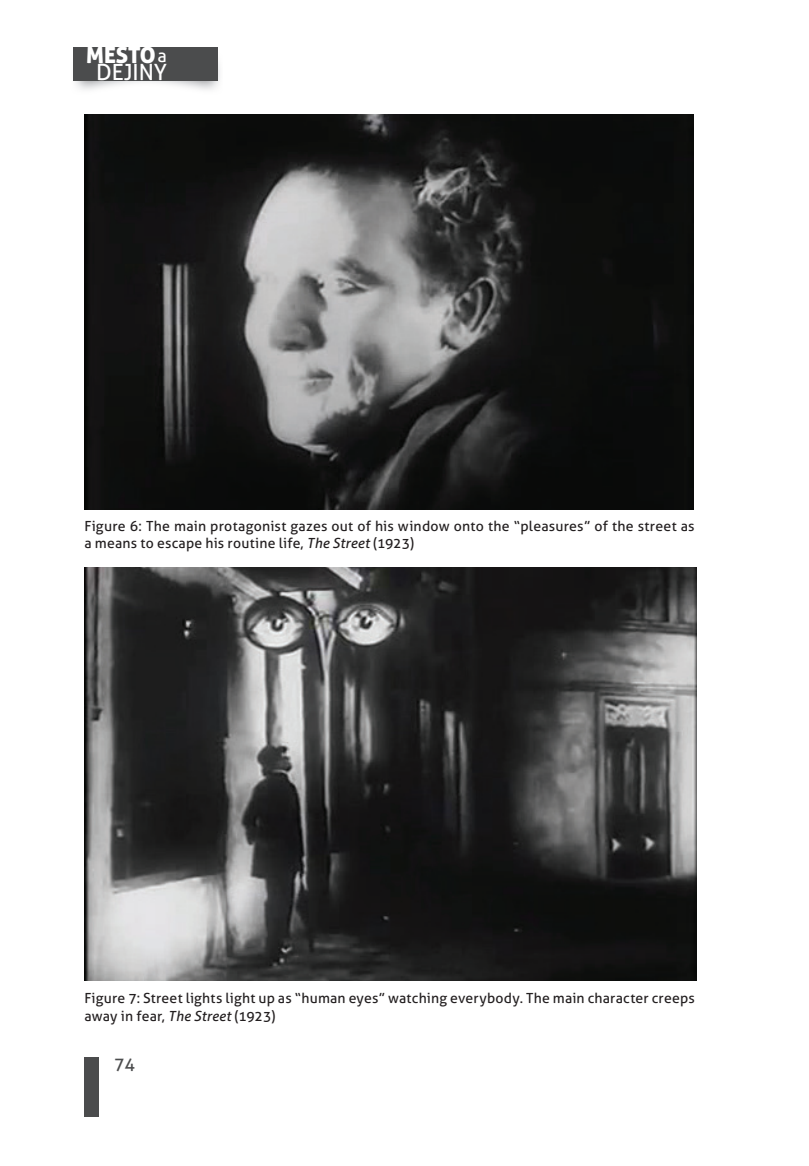
<style>
.page{position:relative;width:809px;height:1166px;background:#fff}
.page>*{position:absolute;margin:0;border:0;box-sizing:border-box;transform-origin:0 0}
.t1{font:22.4px "Aller";color:#fff}
.t2{font:22.4px "Aller Display";letter-spacing:-.01em;color:#fff}
.t3{font:18.2px "Aller";color:#fff}
.t4{font:17.5px "Aller";color:#4b4c4d}
.t5{font:14px/16.8px "Aller";letter-spacing:.015em;color:#231f20}
.s1{font-style:italic}
</style>
<div class="page">
<img style="left:73px;top:63px;width:147px;height:27px">
<div style="left:73px;top:47px;width:145px;height:33px;background:#4b4c4d"></div>
<div style="left:84px;top:1057px;width:15px;height:60px;background:#4b4c4d"></div>
<img style="left:84px;top:114px;width:609px;height:395px">
<img style="left:84px;top:567px;width:612px;height:414px">
<h1 class="t2" style="left:86px;top:40px;width:71px">MESTO</h1>
<h1 class="t1" style="left:96px;top:59px;width:73px">DEJINY</h1>
<h2 class="t3" style="left:157px;top:44px;width:11px">a</h2>
<p class="t5" style="left:84px;top:518px;width:612px">Figure 6: The main protagonist gazes out of his window onto the “pleasures” of the street as a means to escape his routine life, <span class="s1">The Street</span> (1923)</p>
<p class="t5" style="left:84px;top:988px;width:612px;line-height:18.9px">Figure 7: Street lights light up as “human eyes” watching everybody. The main character creeps away in fear, <span class="s1">The Street</span> (1923)</p>
<p class="t4" style="left:114px;top:1053px;width:22px">74</p>
</div>
